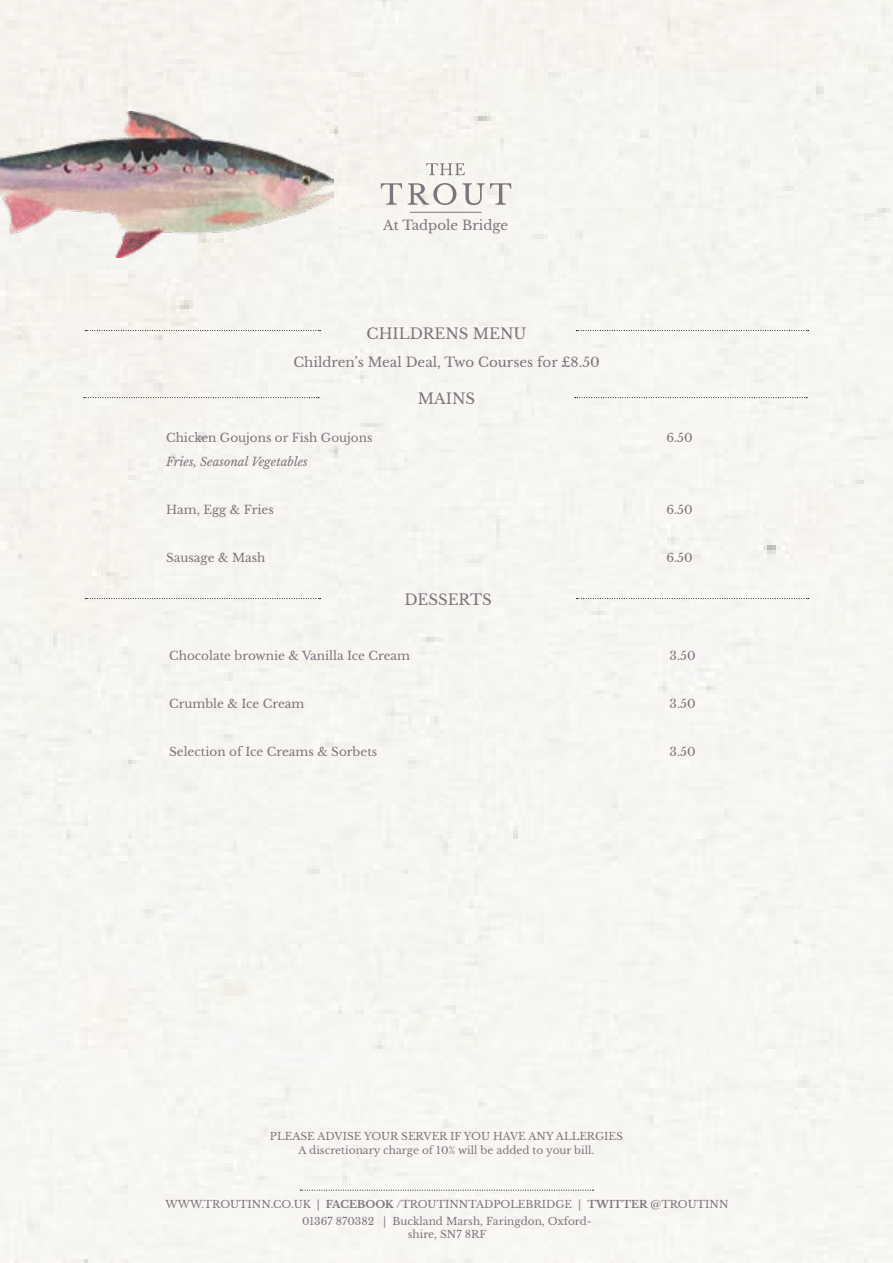
<style>
.page{position:relative;width:893px;height:1263px;background:#f7f5f1}
.page>*{position:absolute;margin:0;border:0;box-sizing:border-box;transform-origin:0 0}
.t1{font:15px "Libre Baskerville";color:#7e747d}
.t2{font:13.5px "Libre Baskerville";color:#7e747d}
.t3{font:13.35px "Libre Baskerville";color:#7e747d}
.t4{font:12px "Libre Baskerville";color:#7e747d}
.t5{font:italic 12px "Libre Baskerville";color:#7e747d}
.t6{font:10.5px/17px "Libre Baskerville";color:#7e747d;text-align:center}
.s1{font-weight:700}
</style>
<div class="page">
<svg style="left:575px;top:397px;width:232px;height:1px"></svg>
<svg style="left:84px;top:397px;width:235px;height:1px"></svg>
<svg style="left:426px;top:163px;width:39px;height:12px"></svg>
<svg style="left:381px;top:183px;width:21px;height:22px"></svg>
<svg style="left:408px;top:183px;width:48px;height:22px"></svg>
<svg style="left:462px;top:183px;width:49px;height:22px"></svg>
<hr style="left:410px;top:212px;width:72px;height:1px;background:#7e747d">
<img style="left:0;top:111px;width:334px;height:146px">
<svg style="left:300px;top:1190px;width:294px;height:1px"></svg>
<svg style="left:577px;top:598px;width:232px;height:1px"></svg>
<svg style="left:85px;top:598px;width:236px;height:1px"></svg>
<svg style="left:576px;top:330px;width:233px;height:1px"></svg>
<svg style="left:85px;top:330px;width:235px;height:1px"></svg>
<p class="t3" style="left:383px;top:217px;width:126px">At Tadpole Bridge</p>
<h1 class="t1" style="left:367px;top:324px;width:161px">CHILDRENS MENU</h1>
<p class="t2" style="left:293px;top:354px;width:308px">Children’s Meal Deal, Two Courses for £8.50</p>
<p class="t4" style="left:166px;top:430px;width:208px">Chicken Goujons or Fish Goujons</p>
<p class="t5" style="left:166px;top:454px;width:143px">Fries, Seasonal Vegetables</p>
<p class="t4" style="left:166px;top:502px;width:109px">Ham, Egg &amp; Fries</p>
<p class="t4" style="left:166px;top:550px;width:101px">Sausage &amp; Mash</p>
<h1 class="t1" style="left:418px;top:389px;width:59px">MAINS</h1>
<h1 class="t1" style="left:404px;top:590px;width:89px">DESSERTS</h1>
<p class="t4" style="left:169px;top:648px;width:242px">Chocolate brownie &amp; Vanilla Ice Cream</p>
<p class="t4" style="left:169px;top:696px;width:137px">Crumble &amp; Ice Cream</p>
<p class="t4" style="left:169px;top:744px;width:210px">Selection of Ice Creams &amp; Sorbets</p>
<p class="t4" style="left:666px;top:430px;width:28px">6.50</p>
<p class="t4" style="left:666px;top:502px;width:28px">6.50</p>
<p class="t4" style="left:666px;top:550px;width:28px">6.50</p>
<p class="t4" style="left:670px;top:648px;width:27px">3.50</p>
<p class="t4" style="left:670px;top:696px;width:27px">3.50</p>
<p class="t4" style="left:670px;top:744px;width:27px">3.50</p>
<p class="t6" style="left:270px;top:1130px;width:355px;line-height:13.5px">PLEASE ADVISE YOUR SERVER IF YOU HAVE ANY ALLERGIES<br>A discretionary charge of 10% will be added to your bill.</p>
<p class="t6" style="left:165px;top:1196px;width:565px">WWW.TROUTINN.CO.UK | <span class="s1">FACEBOOK</span> /TROUTINNTADPOLEBRIDGE | <span class="s1">TWITTER</span> @TROUTINN<br>01367 870382 | Buckland Marsh, Faringdon, Oxford-</p>
<p class="t6" style="left:408px;top:1225px;width:80px">shire, SN7 8RF</p>
</div>
